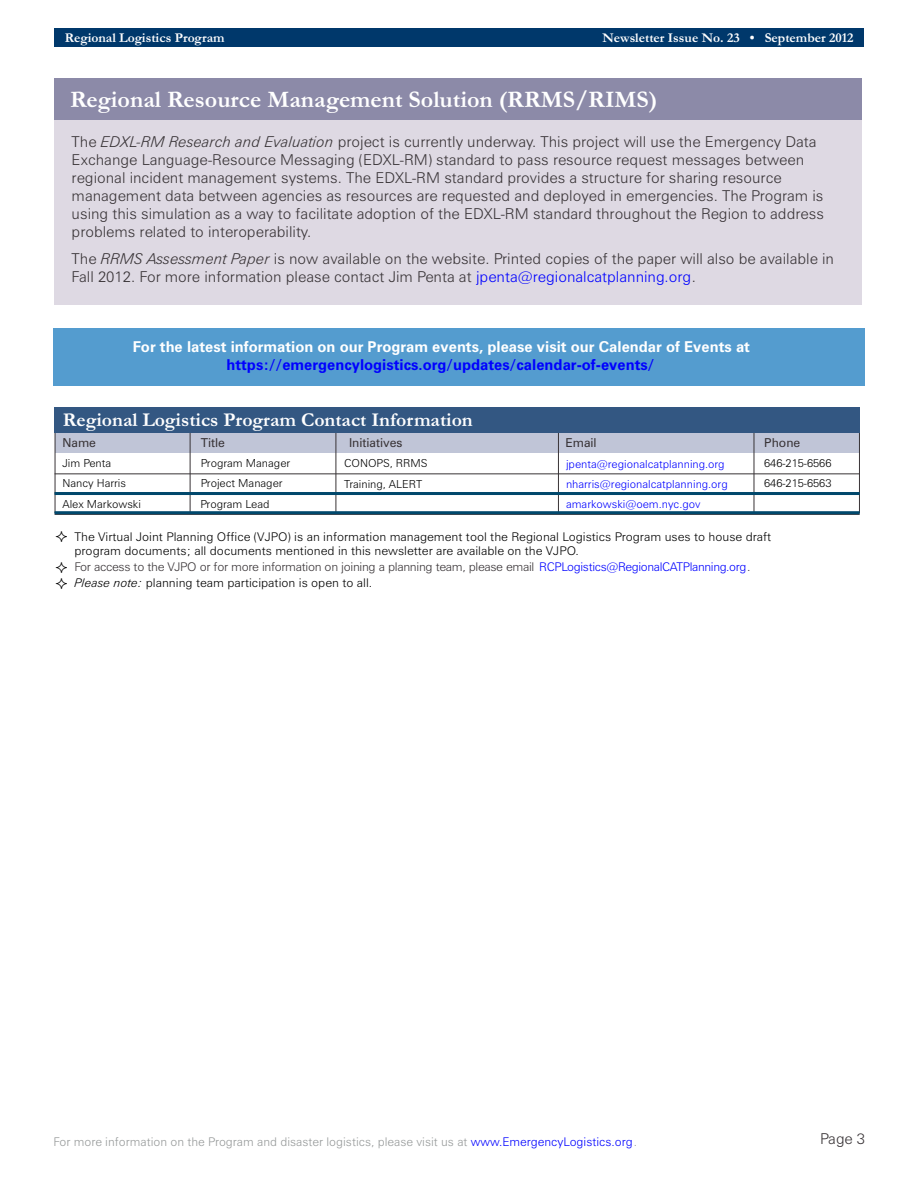
<style>
.page{position:relative;width:918px;height:1188px;background:#fff}
.page>*{position:absolute;margin:0;border:0;box-sizing:border-box;transform-origin:0 0}
.t1{font:700 24px "Garamond";color:#fff}
.t2{font:700 19.65px "Garamond";color:#fff}
.t3{font:300 15px/18px "Zurich BT";color:#383336}
.t4{font:700 15px "Zurich BT";color:#fff}
.t5{font:700 15px "Zurich BT";color:#00f}
.t6{font:700 13.5px "Garamond";color:#fff}
.t7{font:12.3px "Zurich BT";color:#383336}
.t8{font:300 12px/14.4px "Zurich BT";color:#000}
.t9{font:300 12px/15.9px "Zurich BT";letter-spacing:-.03em;color:#383336}
.t10{font:300 12px "Zurich BT";color:#969999}
.t11{font:300 11.1px/20px "Zurich BT";color:#000}
.t12{font:300 11.1px "Zurich BT";color:#00f}
.s1{font-style:italic}
.s2{color:#00f}
.s3{font-style:italic;color:#000}
.s4{color:#000}
</style>
<div class="page">
<div style="left:54px;top:28px;width:810px;height:19px;background:#00386b"></div>
<div style="left:55px;top:433px;width:805px;height:20px;background:#c0c5d7"></div>
<hr style="left:190px;top:416px;width:1px;height:97px;background:#383336">
<hr style="left:336px;top:416px;width:1px;height:97px;background:#383336">
<hr style="left:558px;top:416px;width:1px;height:97px;background:#383336">
<hr style="left:754px;top:416px;width:1px;height:98px;background:#383336">
<div style="left:54px;top:407px;width:806px;height:26px;background:#335782"></div>
<hr style="left:55px;top:492px;width:805px;height:3px;background:#00486c">
<hr style="left:55px;top:514px;width:805px;height:1px;background:#383336">
<hr style="left:55px;top:473px;width:805px;height:1px;background:#383336">
<div style="left:53px;top:328px;width:812px;height:57px;background:#549ccf"></div>
<hr style="left:55px;top:511px;width:805px;height:3px;background:#00486c">
<div style="left:55px;top:79px;width:807px;height:226px;background:#ded9e3"></div>
<div style="left:55px;top:78px;width:807px;height:42px;background:#8c8aa8"></div>
<p class="t6" style="left:65px;top:33px;width:161px">Regional Logistics Program</p>
<p class="t6" style="left:602px;top:33px;width:253px">Newsletter Issue No. 23 • September 2012</p>
<h1 class="t1" style="left:70px;top:91px;width:589px">Regional Resource Management Solution (RRMS/RIMS)</h1>
<p class="t3" style="left:72px;top:134px;width:754px">The <span class="s1">EDXL-RM Research and Evaluation</span> project is currently underway. This project will use the Emergency Data Exchange Language-Resource Messaging (EDXL-RM) standard to pass resource request messages between regional incident management systems. The EDXL-RM standard provides a structure for sharing resource management data between agencies as resources are requested and deployed in emergencies. The Program is using this simulation as a way to facilitate adoption of the EDXL-RM standard throughout the Region to address problems related to interoperability.</p>
<p class="t3" style="left:72px;top:251px;width:764px">The <span class="s1">RRMS Assessment Paper</span> is now available on the website. Printed copies of the paper will also be available in<br>Fall 2012. For more information please contact Jim Penta at <span class="s2">jpenta@regionalcatplanning.org</span>.</p>
<p class="t4" style="left:133px;top:340px;width:619px">For the latest information on our Program events, please visit our Calendar of Events at</p>
<p class="t5" style="left:226px;top:358px;width:430px">https://emergencylogistics.org/updates/calendar-of-events/</p>
<h2 class="t2" style="left:63px;top:413px;width:411px">Regional Logistics Program Contact Information</h2>
<p class="t7" style="left:62px;top:438px;width:35px">Name</p>
<p class="t7" style="left:201px;top:438px;width:26px">Title</p>
<p class="t7" style="left:349px;top:438px;width:55px">Initiatives</p>
<p class="t7" style="left:565px;top:438px;width:33px">Email</p>
<p class="t7" style="left:764px;top:438px;width:38px">Phone</p>
<p class="t11" style="left:764px;top:454px;width:69px">646-215-6566<br>646-215-6563</p>
<p class="t11" style="left:62px;top:455px;width:50px">Jim Penta</p>
<p class="t11" style="left:201px;top:455px;width:91px">Program Manager</p>
<p class="t11" style="left:344px;top:455px;width:85px">CONOPS, RRMS</p>
<p class="t12" style="left:566px;top:459px;width:160px">jpenta@regionalcatplanning.org</p>
<p class="t11" style="left:62px;top:475px;width:65px">Nancy Harris</p>
<p class="t11" style="left:201px;top:475px;width:83px">Project Manager</p>
<p class="t11" style="left:344px;top:475px;width:80px">Training, ALERT</p>
<p class="t12" style="left:566px;top:479px;width:163px">nharris@regionalcatplanning.org</p>
<p class="t11" style="left:62px;top:495px;width:80px">Alex Markowski</p>
<p class="t11" style="left:200px;top:495px;width:71px">Program Lead</p>
<p class="t12" style="left:566px;top:499px;width:136px">amarkowski@oem.nyc.gov</p>
<p class="t8" style="left:74px;top:531px;width:698px">The Virtual Joint Planning Office (VJPO) is an information management tool the Regional Logistics Program uses to house draft program documents; all documents mentioned in this newsletter are available on the VJPO.</p>
<p class="t9" style="left:74px;top:560px;width:678px">For access to the VJPO or for more information on joining a planning team, please email <span class="s2">RCPLogistics@RegionalCATPlanning.org</span>.<br><span class="s3">Please note:</span> <span class="s4">planning team participation is open to all.</span></p>
<p class="t10" style="left:53px;top:1137px;width:585px">For more information on the Program and disaster logistics, please visit us at <span class="s2">www.EmergencyLogistics.org</span>.</p>
<p class="t3" style="left:820px;top:1131px;width:47px">Page 3</p>
</div>
